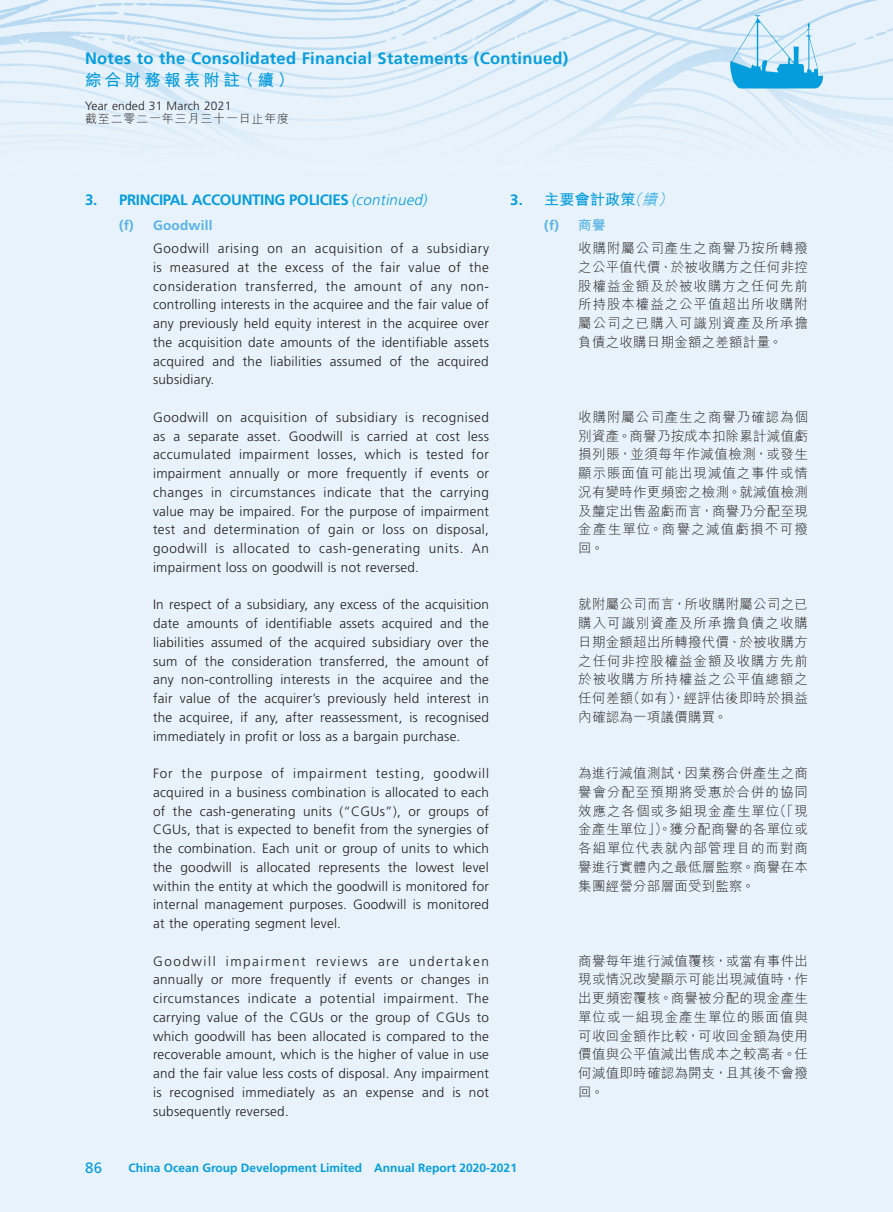
<style>
.page{position:relative;width:893px;height:1212px;background:#e7f2fa}
.page>*{position:absolute;margin:0;border:0;box-sizing:border-box;transform-origin:0 0}
.t1{font:700 16.5px "Frutiger LT Std";letter-spacing:.02em;color:#069ddc}
.t2{font:16.5px "M Hei HK Bold E Ten B5 H";letter-spacing:.2em;color:#069ddc}
.t3{font:700 15px "Frutiger LT Std";letter-spacing:-.02em;color:#069ddc}
.t4{font:15px "M Hei HK Bold E Ten B5 H";letter-spacing:.015em;color:#069ddc}
.t5{font:15px "Frutiger LT Std";color:#069ddc}
.t6{font:300 13.5px/18.8px "Frutiger LT Std";letter-spacing:.02em;color:#231f20;text-align:justify}
.t7{font:13.5px/18.8px "M Hei HK Light E Ten B5 H";letter-spacing:.02em;color:#231f20;text-align:justify}
.t8{font:700 13.5px "Frutiger LT Std";letter-spacing:.015em;color:#57b2e4}
.t9{font:700 12px "Frutiger LT Std";color:#069ddc}
.t10{font:300 12px "Frutiger LT Std";letter-spacing:.02em;color:#231f20}
.t11{font:12px "M Hei HK Light E Ten B5 H";letter-spacing:.07em;color:#231f20}
.s1{font-weight:300;font-style:italic}
.s2{font-family:"Frutiger LT Std";font-weight:700}
.s3{font-family:"M Hei HK Light E Ten B5 H";font-style:italic}
.s4{font-family:"M Hei HK Bold E Ten B5 H";font-weight:400}
</style>
<div class="page">
<svg style="left:0;top:0;width:890px;height:130px"></svg>
<p class="t1" style="left:85px;top:52px;width:485px">Notes to the Consolidated Financial Statements (Continued)</p>
<p class="t2" style="left:85px;top:74px;width:211px">綜合財務報表附註（續）</p>
<p class="t10" style="left:85px;top:101px;width:148px">Year ended 31 March 2021</p>
<p class="t11" style="left:85px;top:114px;width:206px">截至二零二一年三月三十一日止年度</p>
<p class="t3" style="left:85px;top:194px;width:346px">3. PRINCIPAL ACCOUNTING POLICIES <span class="s1">(continued)</span></p>
<p class="t8" style="left:119px;top:220px;width:95px">(f) Goodwill</p>
<p class="t6" style="left:153px;top:240px;width:337px">Goodwill arising on an acquisition of a subsidiary is measured at the excess of the fair value of the consideration transferred, the amount of any non&shy;controlling interests in the acquiree and the fair value of any previously held equity interest in the acquiree over the acquisition date amounts of the identifiable assets acquired and the liabilities assumed of the acquired subsidiary.</p>
<p class="t6" style="left:153px;top:409px;width:337px">Goodwill on acquisition of subsidiary is recognised as a separate asset. Goodwill is carried at cost less accumulated impairment losses, which is tested for impairment annually or more frequently if events or changes in circumstances indicate that the carrying value may be impaired. For the purpose of impairment test and determination of gain or loss on disposal, goodwill is allocated to cash-generating units. An impairment loss on goodwill is not reversed.</p>
<p class="t6" style="left:153px;top:596px;width:337px">In respect of a subsidiary, any excess of the acquisition date amounts of identifiable assets acquired and the liabilities assumed of the acquired subsidiary over the sum of the consideration transferred, the amount of any non-controlling interests in the acquiree and the fair value of the acquirer’s previously held interest in the acquiree, if any, after reassessment, is recognised immediately in profit or loss as a bargain purchase.</p>
<p class="t6" style="left:153px;top:765px;width:337px">For the purpose of impairment testing, goodwill acquired in a business combination is allocated to each of the cash-generating units (“CGUs”), or groups of CGUs, that is expected to benefit from the synergies of the combination. Each unit or group of units to which the goodwill is allocated represents the lowest level within the entity at which the goodwill is monitored for internal management purposes. Goodwill is monitored at the operating segment level.</p>
<p class="t6" style="left:153px;top:952px;width:337px">Goodwill impairment reviews are undertaken annually or more frequently if events or changes in circumstances indicate a potential impairment. The carrying value of the CGUs or the group of CGUs to which goodwill has been allocated is compared to the recoverable amount, which is the higher of value in use and the fair value less costs of disposal. Any impairment is recognised immediately as an expense and is not subsequently reversed.</p>
<p class="t4" style="left:510px;top:193px;width:166px"><span class="s2">3.</span> 主要會計政策<span class="s3">（續）</span></p>
<p class="t8" style="left:544px;top:220px;width:63px">(f) <span class="s4">商譽</span></p>
<p class="t7" style="left:578px;top:240px;width:231px">收購附屬公司產生之商譽乃按所轉撥之公平值代價、於被收購方之任何非控股權益金額及於被收購方之任何先前所持股本權益之公平值超出所收購附屬公司之已購入可識別資產及所承擔負債之收購日期金額之差額計量。</p>
<p class="t7" style="left:578px;top:409px;width:231px">收購附屬公司產生之商譽乃確認為個別資產。商譽乃按成本扣除累計減值虧損列賬，並須每年作減值檢測，或發生顯示賬面值可能出現減值之事件或情況有變時作更頻密之檢測。就減值檢測及釐定出售盈虧而言，商譽乃分配至現金產生單位。商譽之減值虧損不可撥回。</p>
<p class="t7" style="left:578px;top:597px;width:231px">就附屬公司而言，所收購附屬公司之已購入可識別資產及所承擔負債之收購日期金額超出所轉撥代價、於被收購方之任何非控股權益金額及收購方先前於被收購方所持權益之公平值總額之任何差額（如有），經評估後即時於損益內確認為一項議價購買。</p>
<p class="t7" style="left:578px;top:765px;width:231px">為進行減值測試，因業務合併產生之商譽會分配至預期將受惠於合併的協同效應之各個或多組現金產生單位（「現金產生單位」）。獲分配商譽的各單位或各組單位代表就內部管理目的而對商譽進行實體內之最低層監察。商譽在本集團經營分部層面受到監察。</p>
<p class="t7" style="left:578px;top:953px;width:231px">商譽每年進行減值覆核，或當有事件出現或情況改變顯示可能出現減值時，作出更頻密覆核。商譽被分配的現金產生單位或一組現金產生單位的賬面值與可收回金額作比較，可收回金額為使用價值與公平值減出售成本之較高者。任何減值即時確認為開支，且其後不會撥回。</p>
<p class="t5" style="left:85px;top:1159px;width:19px">86</p>
<p class="t9" style="left:128px;top:1163px;width:390px">China Ocean Group Development Limited Annual Report 2020-2021</p>
</div>
